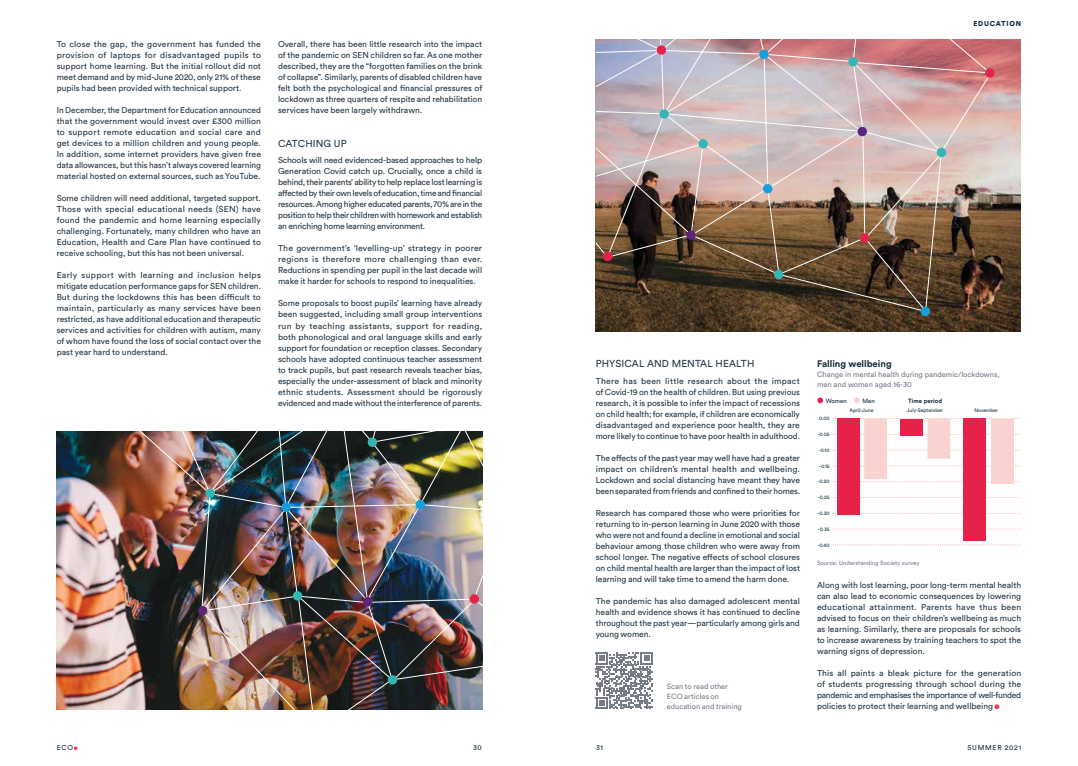
<style>
.page{position:relative;width:1078px;height:766px;background:#fff}
.page>*{position:absolute;margin:0;border:0;box-sizing:border-box;transform-origin:0 0}
.t1{font:900 24px "Circular Std";color:#e94159}
.t2{font:900 18px "Circular Std";color:#e94159}
.t3{font:10px "Circular Std";letter-spacing:.015em;color:#243746}
.t4{font:700 9.5px "Circular Std";color:#122b39}
.t5{font:8.5px/11px "Circular Std";letter-spacing:-.005em;color:#243746;text-align:justify}
.t6{font:7.5px/10px "Circular Std";color:#767c88}
.t7{font:7px "Circular Std";letter-spacing:.105em;color:#122b39}
.t8{font:900 7px "Circular Std";letter-spacing:.11em;color:#122b39}
.t9{font:6px "Circular Std";color:#767c88}
.t10{font:700 6px "Circular Std";color:#122b39}
.t11{font:6px "Circular Std";color:#122b39}
.t12{font:5px "Circular Std";color:#122b39}
</style>
<div class="page">
<svg style="left:832px;top:418px;width:187px;height:1px"></svg>
<svg style="left:832px;top:434px;width:187px;height:1px"></svg>
<svg style="left:833px;top:450px;width:186px;height:1px"></svg>
<svg style="left:833px;top:465px;width:185px;height:1px"></svg>
<svg style="left:833px;top:481px;width:186px;height:1px"></svg>
<svg style="left:832px;top:497px;width:187px;height:1px"></svg>
<svg style="left:832px;top:513px;width:187px;height:1px"></svg>
<svg style="left:833px;top:528px;width:185px;height:1px"></svg>
<svg style="left:833px;top:544px;width:186px;height:1px"></svg>
<svg style="left:817px;top:397px;width:6px;height:6px"></svg>
<svg style="left:854px;top:397px;width:5px;height:6px"></svg>
<div style="left:836px;top:418px;width:23px;height:97px;background:#e6224b"></div>
<div style="left:863px;top:418px;width:23px;height:61px;background:#fad3d0"></div>
<div style="left:899px;top:418px;width:23px;height:17px;background:#e6224b"></div>
<div style="left:927px;top:418px;width:23px;height:40px;background:#fad3d0"></div>
<div style="left:962px;top:418px;width:23px;height:123px;background:#e6224b"></div>
<div style="left:990px;top:418px;width:23px;height:65px;background:#fad3d0"></div>
<img style="left:595px;top:40px;width:425px;height:291px">
<img style="left:596px;top:40px;width:396px;height:272px">
<svg style="left:658px;top:109px;width:11px;height:10px"></svg>
<svg style="left:602px;top:251px;width:10px;height:11px"></svg>
<svg style="left:656px;top:45px;width:10px;height:10px"></svg>
<svg style="left:685px;top:230px;width:11px;height:10px"></svg>
<svg style="left:697px;top:138px;width:11px;height:11px"></svg>
<svg style="left:773px;top:269px;width:10px;height:11px"></svg>
<svg style="left:847px;top:56px;width:11px;height:11px"></svg>
<svg style="left:758px;top:49px;width:11px;height:11px"></svg>
<svg style="left:762px;top:183px;width:10px;height:11px"></svg>
<svg style="left:919px;top:306px;width:11px;height:11px"></svg>
<svg style="left:936px;top:147px;width:10px;height:11px"></svg>
<svg style="left:859px;top:233px;width:10px;height:10px"></svg>
<svg style="left:856px;top:126px;width:11px;height:11px"></svg>
<svg style="left:984px;top:68px;width:10px;height:10px"></svg>
<img style="left:57px;top:431px;width:37px;height:278px">
<img style="left:94px;top:431px;width:388px;height:278px">
<svg style="left:367px;top:437px;width:10px;height:10px"></svg>
<svg style="left:292px;top:590px;width:11px;height:11px"></svg>
<svg style="left:280px;top:501px;width:11px;height:11px"></svg>
<svg style="left:197px;top:605px;width:11px;height:11px"></svg>
<svg style="left:415px;top:499px;width:10px;height:10px"></svg>
<svg style="left:387px;top:674px;width:10px;height:11px"></svg>
<svg style="left:469px;top:593px;width:10px;height:11px"></svg>
<svg style="left:362px;top:596px;width:11px;height:10px"></svg>
<svg style="left:205px;top:488px;width:10px;height:10px"></svg>
<svg style="left:595px;top:652px;width:57px;height:57px"></svg>
<p class="t5" style="left:57px;top:38px;width:206px">To close the gap, the government has funded the provision of laptops for disadvantaged pupils to support home learning. But the initial rollout did not meet demand and by mid-June 2020, only 21% of these pupils had been provided with technical support.</p>
<p class="t5" style="left:57px;top:104px;width:206px">In December, the Department for Education announced that the government would invest over £300 million to support remote education and social care and get devices to a million children and young people.<br>In addition, some internet providers have given free data allowances, but this hasn’t always covered learning material hosted on external sources, such as YouTube.</p>
<p class="t5" style="left:57px;top:192px;width:206px">Some children will need additional, targeted support.<br>Those with special educational needs (SEN) have found the pandemic and home learning especially challenging. Fortunately, many children who have an Education, Health and Care Plan have continued to receive schooling, but this has not been universal.</p>
<p class="t5" style="left:57px;top:269px;width:206px">Early support with learning and inclusion helps mitigate education performance gaps for SEN children.<br>But during the lockdowns this has been difficult to maintain, particularly as many services have been restricted, as have additional education and therapeutic services and activities for children with autism, many of whom have found the loss of social contact over the past year hard to understand.</p>
<p class="t5" style="left:278px;top:38px;width:206px">Overall, there has been little research into the impact of the pandemic on SEN children so far. As one mother described, they are the “forgotten families on the brink of collapse”. Similarly, parents of disabled children have felt both the psychological and financial pressures of lockdown as three quarters of respite and rehabilitation services have been largely withdrawn.</p>
<p class="t3" style="left:278px;top:137px;width:70px">CATCHING UP</p>
<p class="t5" style="left:278px;top:155px;width:206px">Schools will need evidenced-based approaches to help Generation Covid catch up. Crucially, once a child is behind, their parents’ ability to help replace lost learning is affected by their own levels of education, time and financial resources. Among higher educated parents, 70% are in the position to help their children with homework and establish an enriching home learning environment.</p>
<p class="t5" style="left:278px;top:243px;width:206px">The government’s ‘levelling-up’ strategy in poorer regions is therefore more challenging than ever.<br>Reductions in spending per pupil in the last decade will make it harder for schools to respond to inequalities.</p>
<p class="t5" style="left:278px;top:298px;width:206px">Some proposals to boost pupils’ learning have already been suggested, including small group interventions run by teaching assistants, support for reading, both phonological and oral language skills and early support for foundation or reception classes. Secondary schools have adopted continuous teacher assessment to track pupils, but past research reveals teacher bias, especially the under-assessment of black and minority ethnic students. Assessment should be rigorously evidenced and made without the interference of parents.</p>
<p class="t8" style="left:973px;top:18px;width:49px">EDUCATION</p>
<p class="t3" style="left:595px;top:357px;width:160px">PHYSICAL AND MENTAL HEALTH</p>
<p class="t5" style="left:595px;top:375px;width:206px">There has been little research about the impact of Covid-19 on the health of children. But using previous research, it is possible to infer the impact of recessions on child health; for example, if children are economically disadvantaged and experience poor health, they are more likely to continue to have poor health in adulthood.</p>
<p class="t5" style="left:595px;top:452px;width:206px">The effects of the past year may well have had a greater impact on children’s mental health and wellbeing.<br>Lockdown and social distancing have meant they have been separated from friends and confined to their homes.</p>
<p class="t5" style="left:595px;top:507px;width:206px">Research has compared those who were priorities for returning to in-person learning in June 2020 with those who were not and found a decline in emotional and social behaviour among those children who were away from school longer. The negative effects of school closures on child mental health are larger than the impact of lost learning and will take time to amend the harm done.</p>
<p class="t5" style="left:595px;top:595px;width:206px">The pandemic has also damaged adolescent mental health and evidence shows it has continued to decline throughout the past year—particularly among girls and young women.</p>
<p class="t6" style="left:666px;top:681px;width:77px">Scan to read other<br>ECO articles on education and training</p>
<p class="t4" style="left:816px;top:357px;width:76px">Falling wellbeing</p>
<p class="t6" style="left:816px;top:369px;width:184px">Change in mental health during pandemic/lockdowns, men and women aged 16-30</p>
<p class="t10" style="left:908px;top:396px;width:35px">Time period</p>
<p class="t12" style="left:819px;top:415px;width:12px">0.00</p>
<p class="t11" style="left:825px;top:397px;width:23px">Women</p>
<p class="t11" style="left:862px;top:397px;width:14px">Men</p>
<p class="t12" style="left:849px;top:407px;width:25px">April-June</p>
<p class="t12" style="left:906px;top:407px;width:38px">July-September</p>
<p class="t12" style="left:974px;top:407px;width:25px">November</p>
<p class="t12" style="left:817px;top:431px;width:13px">-0.05</p>
<p class="t12" style="left:818px;top:447px;width:12px">-0.10</p>
<p class="t12" style="left:819px;top:462px;width:12px">-0.15</p>
<p class="t12" style="left:817px;top:478px;width:13px">-0.20</p>
<p class="t12" style="left:817px;top:494px;width:13px">-0.25</p>
<p class="t12" style="left:817px;top:510px;width:13px">-0.30</p>
<p class="t12" style="left:817px;top:525px;width:13px">-0.35</p>
<p class="t12" style="left:817px;top:541px;width:13px">-0.40</p>
<p class="t9" style="left:816px;top:559px;width:104px">Source: Understanding Society survey</p>
<p class="t5" style="left:816px;top:579px;width:206px">Along with lost learning, poor long-term mental health can also lead to economic consequences by lowering educational attainment. Parents have thus been advised to focus on their children’s wellbeing as much as learning. Similarly, there are proposals for schools to increase awareness by training teachers to spot the warning signs of depression.</p>
<p class="t5" style="left:816px;top:667px;width:206px">This all paints a bleak picture for the generation of students progressing through school during the pandemic and emphasises the importance of well-funded policies to protect their learning and wellbeing</p>
<h1 class="t1" style="left:992px;top:684px;width:9px">.</h1>
<p class="t7" style="left:57px;top:743px;width:18px">ECO</p>
<h2 class="t2" style="left:73px;top:731px;width:7px">.</h2>
<p class="t7" style="left:473px;top:743px;width:10px">30</p>
<p class="t7" style="left:596px;top:743px;width:9px">31</p>
<p class="t7" style="left:967px;top:743px;width:55px">SUMMER 2021</p>
</div>
